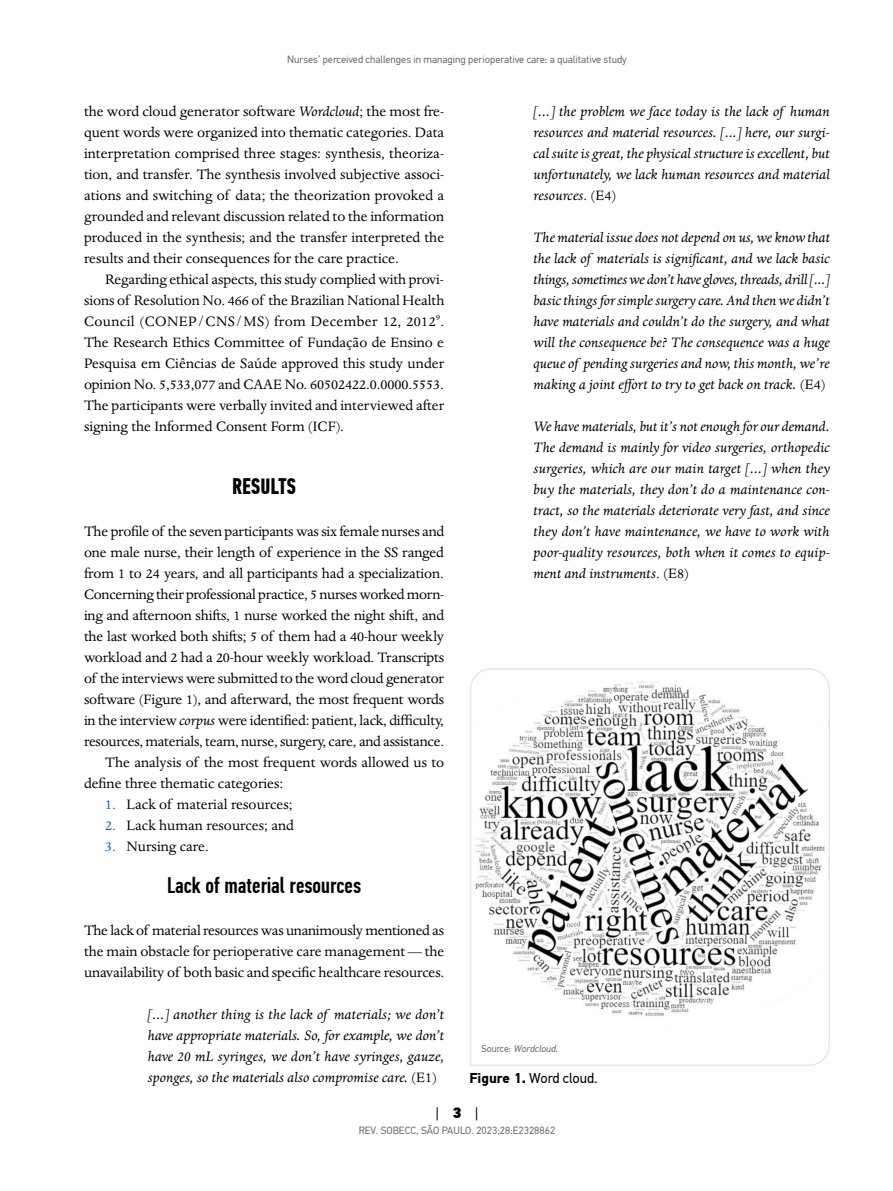
<style>
.page{position:relative;width:893px;height:1191px;background:#fff}
.page>*{position:absolute;margin:0;border:0;box-sizing:border-box;transform-origin:0 0}
.t1{font:500 22.5px "PF Din Text Comp Pro";color:#000}
.t2{font:700 22.5px "PF Din Text Comp Pro";color:#000}
.t3{font:15.75px/21px "Dante MT Std";letter-spacing:-.01em;color:#000;text-align:justify}
.t4{font:italic 15.75px/21px "Dante MT Std";color:#000;text-align:justify}
.t5{font:15px "PF Din Text Pro";color:#000}
.t6{font:14.25px "PF Din Text Pro";color:#000}
.t7{font:10.5px "PF Din Text Pro";color:#6d6e71}
.t8{font:italic 9.75px "PF Din Text Pro";color:#6d6e71}
.s1{font-style:italic}
.s2{font-style:normal}
.s3{color:#1963ad}
.s4{font-weight:700}
.s5{font-weight:900}
</style>
<div class="page">
<svg style="left:470px;top:668px;width:360px;height:398px"></svg>
<p class="t7" style="left:287px;top:53px;width:341px">Nurses’ perceived challenges in managing perioperative care: a qualitative study</p>
<p class="t3" style="left:84px;top:100px;width:362px">the word cloud generator software <span class="s1">Wordcloud</span>; the most fre&shy;quent words were organized into thematic categories. Data interpretation comprised three stages: synthesis, theoriza&shy;tion, and transfer. The synthesis involved subjective associ&shy;ations and switching of data; the theorization provoked a grounded and relevant discussion related to the information produced in the synthesis; and the transfer interpreted the results and their consequences for the care practice.</p>
<p class="t3" style="left:84px;top:268px;width:362px;text-indent:21px">Regarding ethical aspects, this study complied with provi&shy;sions of Resolution No. 466 of the Brazilian National Health Council (CONEP/CNS/MS) from December 12, 2012<sup>9</sup>.<br>The Research Ethics Committee of Fundação de Ensino e Pesquisa em Ciências de Saúde approved this study under opinion No. 5,533,077 and CAAE No. 60502422.0.0000.5553.<br>The participants were verbally invited and interviewed after signing the Informed Consent Form (ICF).</p>
<p class="t4" style="left:533px;top:101px;width:298px">[...] the problem we face today is the lack of human resources and material resources. [...] here, our surgi&shy;cal suite is great, the physical structure is excellent, but unfortunately, we lack human resources and material resources<span class="s2">. (E4)</span></p>
<p class="t4" style="left:533px;top:227px;width:298px">The material issue does not depend on us, we know that the lack of materials is significant, and we lack basic things, sometimes we don’t have gloves, threads, drill [...] basic things for simple surgery care. And then we didn’t have materials and couldn’t do the surgery, and what will the consequence be? The consequence was a huge queue of pending surgeries and now, this month, we’re making a joint effort to try to get back on track. <span class="s2">(E4)</span></p>
<p class="t4" style="left:533px;top:416px;width:298px">We have materials, but it’s not enough for our demand.<br>The demand is mainly for video surgeries, orthopedic surgeries, which are our main target [...] when they buy the materials, they don’t do a maintenance con&shy;tract, so the materials deteriorate very fast, and since they don’t have maintenance, we have to work with poor-quality resources, both when it comes to equip&shy;ment and instruments<span class="s2">. (E8)</span></p>
<h1 class="t2" style="left:232px;top:472px;width:66px">RESULTS</h1>
<p class="t3" style="left:84px;top:520px;width:362px">The profile of the seven participants was six female nurses and</p>
<p class="t3" style="left:84px;top:541px;width:361px">one male nurse, their length of experience in the SS ranged</p>
<p class="t3" style="left:84px;top:562px;width:361px">from 1 to 24 years, and all participants had a specialization.</p>
<p class="t3" style="left:84px;top:583px;width:362px">Concerning their professional practice, 5 nurses worked morn-</p>
<p class="t3" style="left:84px;top:604px;width:362px">ing and afternoon shifts, 1 nurse worked the night shift, and</p>
<p class="t3" style="left:84px;top:625px;width:362px">the last worked both shifts; 5 of them had a 40-hour weekly</p>
<p class="t3" style="left:84px;top:646px;width:362px">workload and 2 had a 20-hour weekly workload. Transcripts</p>
<p class="t3" style="left:84px;top:667px;width:362px">of the interviews were submitted to the word cloud generator</p>
<p class="t3" style="left:84px;top:688px;width:362px">software (Figure 1), and afterward, the most frequent words</p>
<p class="t3" style="left:84px;top:709px;width:361px">in the interview <span class="s1">corpus</span> were identified: patient, lack, difficulty,</p>
<p class="t3" style="left:84px;top:730px;width:362px">resources, materials, team, nurse, surgery, care, and assistance.</p>
<p class="t3" style="left:105px;top:751px;width:340px">The analysis of the most frequent words allowed us to</p>
<p class="t3" style="left:84px;top:772px;width:201px">define three thematic categories:</p>
<p class="t3" style="left:105px;top:793px;width:189px"><span class="s3">1.</span> Lack of material resources;</p>
<p class="t3" style="left:105px;top:814px;width:190px"><span class="s3">2.</span> Lack human resources; and</p>
<p class="t3" style="left:105px;top:835px;width:105px"><span class="s3">3.</span> Nursing care.</p>
<h1 class="t1" style="left:167px;top:872px;width:196px">Lack of material resources</h1>
<p class="t3" style="left:84px;top:919px;width:362px">The lack of material resources was unanimously mentioned as the main obstacle for perioperative care management — the unavailability of both basic and specific healthcare resources.</p>
<p class="t4" style="left:148px;top:1004px;width:298px">[...] another thing is the lack of materials; we don’t have appropriate materials. So, for example, we don’t have 20 mL syringes, we don’t have syringes, gauze, sponges, so the materials also compromise care. <span class="s2">(E1)</span></p>
<p class="t8" style="left:481px;top:1042px;width:78px"><span class="s2">Source:</span> Wordcloud.</p>
<p class="t6" style="left:470px;top:1069px;width:129px"><span class="s4">Figure 1.</span> Word cloud.</p>
<p class="t5" style="left:436px;top:1103px;width:44px">| <span class="s5">3</span> |</p>
<p class="t7" style="left:359px;top:1124px;width:198px">REV. SOBECC, SÃO PAULO. 2023;28:E2328862</p>
</div>
